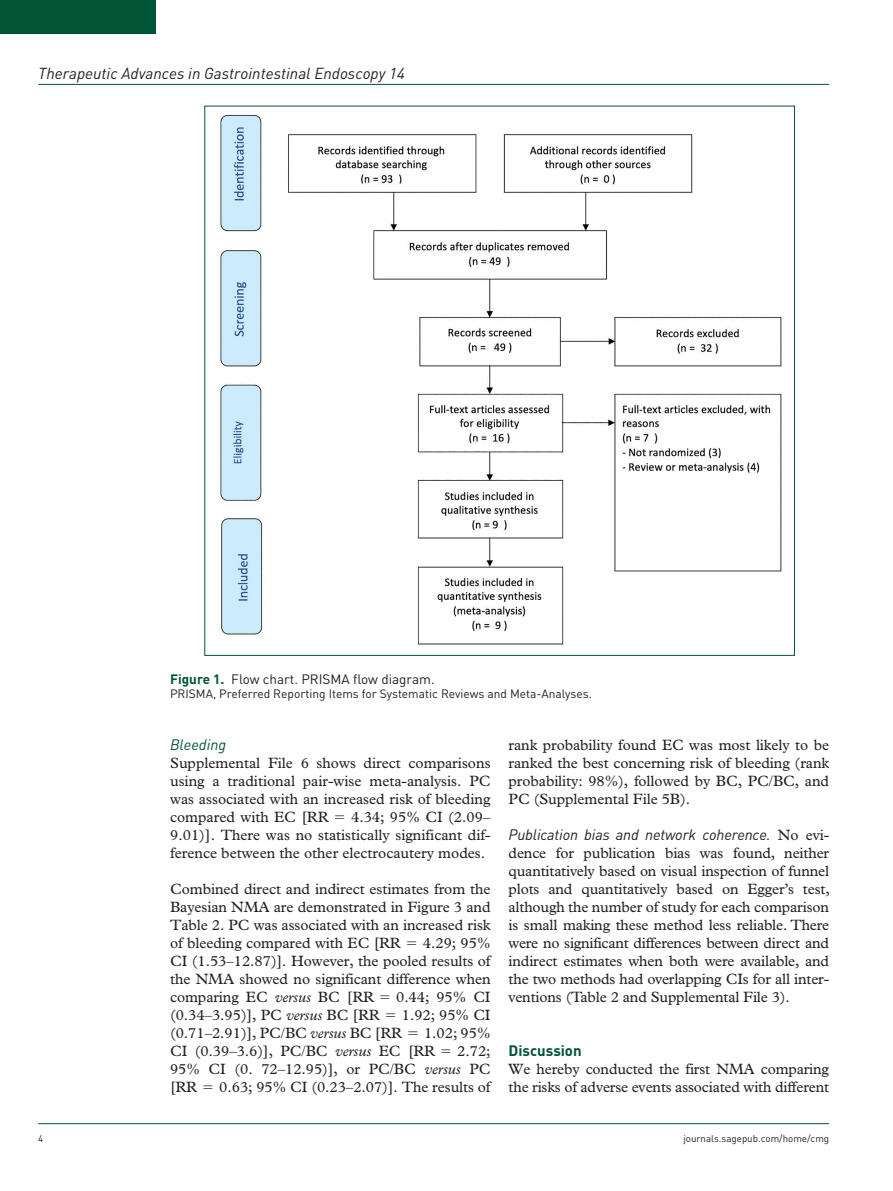
<style>
.page{position:relative;width:893px;height:1191px;background:#fff}
.page>*{position:absolute;margin:0;border:0;box-sizing:border-box;transform-origin:0 0}
.t1{font:italic 15.75px "DIN";color:#231f20}
.t2{font:15px/18px "Plantin Std";letter-spacing:-.005em;color:#231f20;text-align:justify}
.t3{font:italic 15px "DIN";letter-spacing:-.01em;color:#231f20}
.t4{font:700 15px "DIN";color:#015436}
.t5{font:italic 15px "DIN";color:#015436}
.t6{font:13.5px "DIN";color:#231f20}
.t7{font:12px "DIN";color:#231f20}
.t8{font:9.75px "DIN";color:#231f20}
.s1{font-weight:700;color:#015436}
.s2{font-style:italic}
.s3{font-family:"Plantin Std";font-style:normal}
</style>
<div class="page">
<hr style="left:38px;top:84px;width:791px;height:1px;background:#015436">
<hr style="left:38px;top:1123px;width:791px;height:1px;background:#015436">
<div style="left:0;top:0;width:155px;height:34px;background:#015436"></div>
<img style="left:220px;top:115px;width:562px;height:530px">
<p class="t1" style="left:38px;top:63px;width:368px">Therapeutic Advances in Gastrointestinal Endoscopy 14</p>
<p class="t6" style="left:170px;top:670px;width:266px"><span class="s1">Figure 1.</span> Flow chart. PRISMA flow diagram.</p>
<p class="t7" style="left:170px;top:686px;width:423px">PRISMA, Preferred Reporting Items for Systematic Reviews and Meta-Analyses.</p>
<p class="t5" style="left:170px;top:735px;width:58px">Bleeding</p>
<p class="t2" style="left:170px;top:754px;width:322px">Supplemental File 6 shows direct comparisons using a traditional pair-wise meta-analysis. PC was associated with an increased risk of bleeding compared with EC [RR</p>
<p class="t2" style="left:170px;top:808px;width:322px;text-indent:181px">4.34; 95% CI (2.09– 9.01)]. There was no statistically significant dif&shy;ference between the other electrocautery modes.</p>
<p class="t2" style="left:170px;top:880px;width:322px">Combined direct and indirect estimates from the Bayesian NMA are demonstrated in Figure 3 and Table 2. PC was associated with an increased risk of bleeding compared with EC [RR</p>
<p class="t2" style="left:170px;top:934px;width:322px;text-indent:253px">4.29; 95% CI (1.53–12.87)]. However, the pooled results of the NMA showed no significant difference when comparing EC <span class="s2">versus</span> BC [RR</p>
<p class="t2" style="left:396px;top:988px;width:96px">0.44; 95% CI</p>
<p class="t2" style="left:170px;top:1006px;width:211px">(0.34–3.95)], PC <span class="s2">versus</span> BC [RR</p>
<p class="t2" style="left:170px;top:1006px;width:322px;text-indent:232px">1.92; 95% CI (0.71–2.91)], PC/BC <span class="s2">versus</span> BC [RR</p>
<p class="t2" style="left:170px;top:1024px;width:322px;text-indent:254px">1.02; 95%<br>CI (0.39–3.6)], PC/BC <span class="s2">versus</span> EC [RR</p>
<p class="t2" style="left:170px;top:1042px;width:322px;text-indent:287px">2.72; 95% CI (0. 72–12.95)], or PC/BC <span class="s2">versus</span> PC [RR</p>
<p class="t2" style="left:219px;top:1078px;width:273px">0.63; 95% CI (0.23–2.07)]. The results of</p>
<p class="t2" style="left:509px;top:736px;width:322px">rank probability found EC was most likely to be ranked the best concerning risk of bleeding (rank probability: 98%), followed by BC, PC/BC, and PC (Supplemental File 5B).</p>
<p class="t3" style="left:509px;top:825px;width:322px">Publication bias and network coherence. <span class="s3">No evi-</span></p>
<p class="t2" style="left:509px;top:844px;width:323px">dence for publication bias was found, neither quantitatively based on visual inspection of funnel plots and quantitatively based on Egger’s test, although the number of study for each comparison is small making these method less reliable. There were no significant differences between direct and indirect estimates when both were available, and the two methods had overlapping CIs for all inter&shy;ventions (Table 2 and Supplemental File 3).</p>
<p class="t4" style="left:509px;top:1040px;width:75px">Discussion</p>
<p class="t2" style="left:509px;top:1060px;width:322px">We hereby conducted the first NMA comparing the risks of adverse events associated with different</p>
<p class="t8" style="left:38px;top:1132px;width:7px">4</p>
<p class="t8" style="left:683px;top:1132px;width:147px">journals.sagepub.com/home/cmg</p>
</div>
